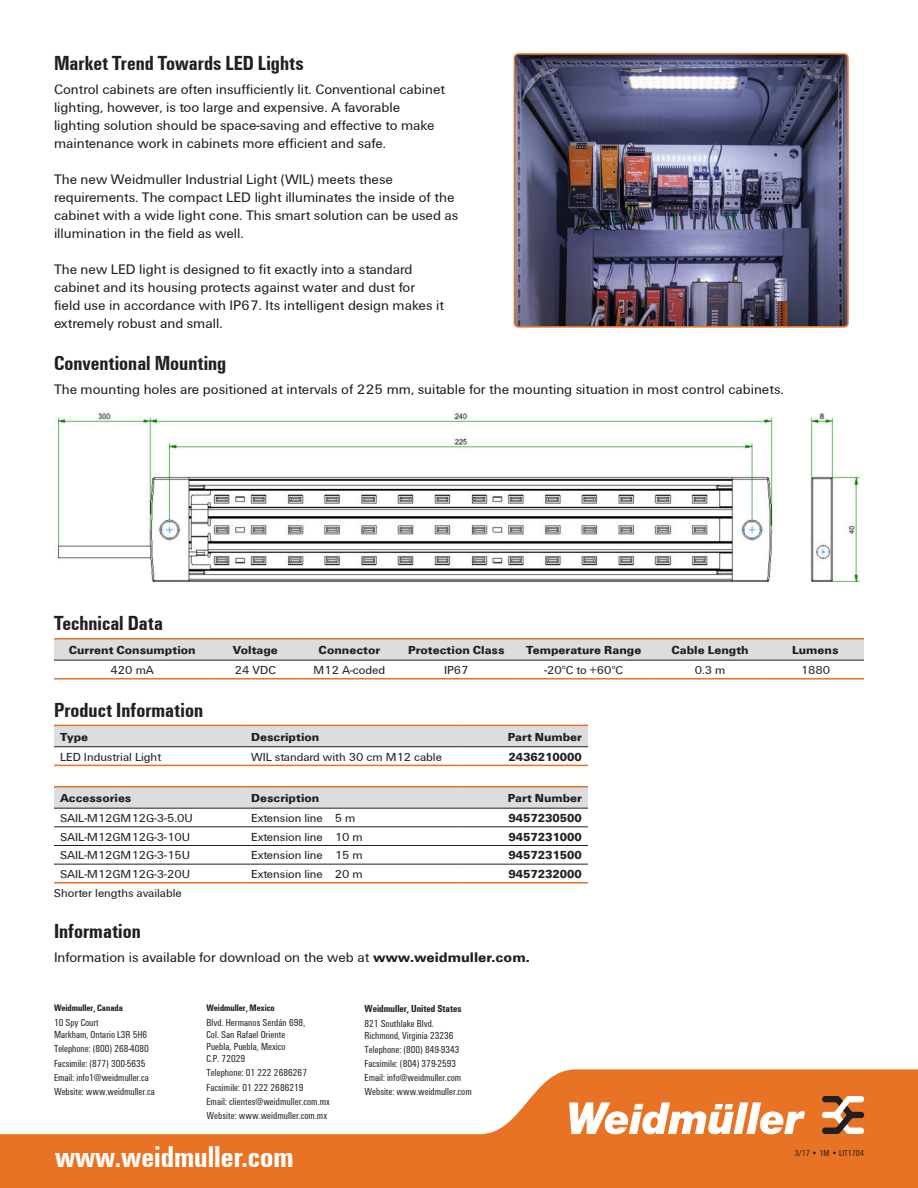
<style>
.page{position:relative;width:918px;height:1188px;background:#fff}
.page>*{position:absolute;margin:0;border:0;box-sizing:border-box;transform-origin:0 0}
.t1{font:700 30.9px "Weidmueller Condensed";color:#fff}
.t2{font:700 21px "Weidmueller Condensed";color:#231f20}
.t3{font:14.25px/18px "Weidmueller";color:#231f20}
.t4{font:12px "Weidmueller";color:#231f20}
.t5{font:700 12px "Weidmueller";color:#231f20}
.t6{font:10.5px/14.1px "Weidmueller Condensed";color:#231f20}
.t7{font:700 10.5px "Weidmueller Condensed";color:#231f20}
.t8{font:700 9.75px "Weidmueller Condensed";color:#231f20}
.t9{font:9px "Weidmueller Condensed";color:#231f20}
.s1{font-weight:700}
</style>
<div class="page">
<svg style="left:0;top:1069px;width:918px;height:119px;fill:#e97324"></svg>
<svg style="left:569px;top:1102px;width:236px;height:32px"></svg>
<svg style="left:822px;top:1096px;width:42px;height:38px"></svg>
<img style="left:57px;top:413px;width:803px;height:170px">
<svg style="left:54px;top:726px;width:534px;height:82px;fill:#dcdddf"></svg>
<hr style="left:54px;top:746px;width:191px;height:1px;background:#231f20">
<hr style="left:245px;top:746px;width:216px;height:1px;background:#231f20">
<hr style="left:461px;top:746px;width:127px;height:1px;background:#231f20">
<hr style="left:54px;top:808px;width:191px;height:1px;background:#231f20">
<hr style="left:245px;top:808px;width:216px;height:1px;background:#231f20">
<hr style="left:461px;top:808px;width:127px;height:1px;background:#231f20">
<hr style="left:54px;top:725px;width:191px;height:1px;background:#e97324">
<hr style="left:245px;top:725px;width:216px;height:1px;background:#e97324">
<hr style="left:461px;top:725px;width:127px;height:1px;background:#e97324">
<hr style="left:54px;top:765px;width:191px;height:1px;background:#e97324">
<hr style="left:245px;top:765px;width:216px;height:1px;background:#e97324">
<hr style="left:461px;top:765px;width:127px;height:1px;background:#e97324">
<hr style="left:54px;top:786px;width:191px;height:2px;background:#e97324">
<hr style="left:245px;top:786px;width:216px;height:2px;background:#e97324">
<hr style="left:461px;top:786px;width:127px;height:2px;background:#e97324">
<hr style="left:54px;top:882px;width:191px;height:2px;background:#e97324">
<hr style="left:245px;top:882px;width:216px;height:2px;background:#e97324">
<hr style="left:461px;top:882px;width:127px;height:2px;background:#e97324">
<hr style="left:54px;top:826px;width:191px;height:1px;background:#231f20">
<hr style="left:245px;top:826px;width:216px;height:1px;background:#231f20">
<hr style="left:461px;top:826px;width:127px;height:1px;background:#231f20">
<hr style="left:54px;top:845px;width:191px;height:1px;background:#231f20">
<hr style="left:245px;top:845px;width:216px;height:1px;background:#231f20">
<hr style="left:461px;top:845px;width:127px;height:1px;background:#231f20">
<hr style="left:54px;top:864px;width:191px;height:1px;background:#231f20">
<hr style="left:245px;top:864px;width:216px;height:1px;background:#231f20">
<hr style="left:461px;top:864px;width:127px;height:1px;background:#231f20">
<div style="left:54px;top:640px;width:810px;height:20px;background:#dcdddf"></div>
<hr style="left:54px;top:660px;width:157px;height:1px;background:#231f20">
<hr style="left:211px;top:660px;width:89px;height:1px;background:#231f20">
<hr style="left:300px;top:660px;width:99px;height:1px;background:#231f20">
<hr style="left:399px;top:660px;width:115px;height:1px;background:#231f20">
<hr style="left:514px;top:660px;width:139px;height:1px;background:#231f20">
<hr style="left:653px;top:660px;width:114px;height:1px;background:#231f20">
<hr style="left:767px;top:660px;width:97px;height:1px;background:#231f20">
<hr style="left:54px;top:638px;width:157px;height:2px;background:#e97324">
<hr style="left:211px;top:638px;width:89px;height:2px;background:#e97324">
<hr style="left:300px;top:638px;width:99px;height:2px;background:#e97324">
<hr style="left:399px;top:638px;width:115px;height:2px;background:#e97324">
<hr style="left:514px;top:638px;width:139px;height:2px;background:#e97324">
<hr style="left:653px;top:638px;width:114px;height:2px;background:#e97324">
<hr style="left:767px;top:638px;width:97px;height:2px;background:#e97324">
<hr style="left:54px;top:678px;width:157px;height:2px;background:#e97324">
<hr style="left:211px;top:678px;width:89px;height:2px;background:#e97324">
<hr style="left:300px;top:678px;width:99px;height:2px;background:#e97324">
<hr style="left:399px;top:678px;width:115px;height:2px;background:#e97324">
<hr style="left:514px;top:678px;width:139px;height:2px;background:#e97324">
<hr style="left:653px;top:678px;width:114px;height:2px;background:#e97324">
<hr style="left:767px;top:678px;width:97px;height:2px;background:#e97324">
<img style="left:514px;top:54px;width:332px;height:271px">
<div style="left:514px;top:53px;width:335px;height:275px;border:2px solid #e97324;border-radius:4px"></div>
<h2 class="t2" style="left:54px;top:48px;width:251px">Market Trend Towards LED Lights</h2>
<p class="t3" style="left:54px;top:80px;width:393px">Control cabinets are often insufficiently lit. Conventional cabinet lighting, however, is too large and expensive. A favorable lighting solution should be space-saving and effective to make maintenance work in cabinets more efficient and safe.</p>
<p class="t3" style="left:54px;top:170px;width:406px">The new Weidmuller Industrial Light (WIL) meets these requirements. The compact LED light illuminates the inside of the cabinet with a wide light cone. This smart solution can be used as illumination in the field as well.</p>
<p class="t3" style="left:54px;top:260px;width:391px">The new LED light is designed to fit exactly into a standard cabinet and its housing protects against water and dust for field use in accordance with IP67. Its intelligent design makes it extremely robust and small.</p>
<h2 class="t2" style="left:54px;top:348px;width:174px">Conventional Mounting</h2>
<p class="t3" style="left:54px;top:379px;width:731px">The mounting holes are positioned at intervals of 225 mm, suitable for the mounting situation in most control cabinets.</p>
<h2 class="t2" style="left:54px;top:608px;width:111px">Technical Data</h2>
<p class="t5" style="left:69px;top:641px;width:128px">Current Consumption</p>
<p class="t5" style="left:233px;top:641px;width:46px">Voltage</p>
<p class="t5" style="left:319px;top:641px;width:63px">Connector</p>
<p class="t5" style="left:408px;top:641px;width:98px">Protection Class</p>
<p class="t5" style="left:526px;top:641px;width:117px">Temperature Range</p>
<p class="t5" style="left:671px;top:641px;width:79px">Cable Length</p>
<p class="t5" style="left:792px;top:641px;width:48px">Lumens</p>
<p class="t4" style="left:111px;top:662px;width:45px">420 mA</p>
<p class="t4" style="left:235px;top:662px;width:43px">24 VDC</p>
<p class="t4" style="left:314px;top:662px;width:73px">M12 A-coded</p>
<p class="t4" style="left:444px;top:662px;width:26px">IP67</p>
<p class="t4" style="left:544px;top:662px;width:80px">-20°C to +60°C</p>
<p class="t4" style="left:695px;top:662px;width:32px">0.3 m</p>
<p class="t4" style="left:801px;top:662px;width:31px">1880</p>
<h2 class="t2" style="left:54px;top:695px;width:151px">Product Information</h2>
<p class="t5" style="left:60px;top:728px;width:30px">Type</p>
<p class="t5" style="left:251px;top:728px;width:70px">Description</p>
<p class="t5" style="left:508px;top:728px;width:76px">Part Number</p>
<p class="t4" style="left:60px;top:749px;width:103px">LED Industrial Light</p>
<p class="t4" style="left:251px;top:749px;width:192px">WIL standard with 30 cm M12 cable</p>
<p class="t5" style="left:508px;top:748px;width:75px">2436210000</p>
<p class="t5" style="left:60px;top:789px;width:73px">Accessories</p>
<p class="t5" style="left:251px;top:789px;width:70px">Description</p>
<p class="t5" style="left:508px;top:789px;width:76px">Part Number</p>
<p class="t4" style="left:60px;top:810px;width:134px">SAIL-M12GM12G-3-5.0U</p>
<p class="t4" style="left:251px;top:810px;width:106px">Extension line 5 m</p>
<p class="t5" style="left:508px;top:809px;width:75px">9457230500</p>
<p class="t4" style="left:60px;top:829px;width:132px">SAIL-M12GM12G-3-10U</p>
<p class="t4" style="left:251px;top:829px;width:113px">Extension line 10 m</p>
<p class="t5" style="left:508px;top:828px;width:75px">9457231000</p>
<p class="t4" style="left:60px;top:848px;width:132px">SAIL-M12GM12G-3-15U</p>
<p class="t4" style="left:251px;top:848px;width:113px">Extension line 15 m</p>
<p class="t5" style="left:508px;top:847px;width:75px">9457231500</p>
<p class="t4" style="left:60px;top:866px;width:132px">SAIL-M12GM12G-3-20U</p>
<p class="t4" style="left:251px;top:866px;width:113px">Extension line 20 m</p>
<p class="t5" style="left:508px;top:865px;width:75px">9457232000</p>
<p class="t4" style="left:54px;top:885px;width:129px">Shorter lengths available</p>
<h2 class="t2" style="left:54px;top:916px;width:88px">Information</h2>
<p class="t3" style="left:54px;top:947px;width:477px">Information is available for download on the web at <span class="s1">www.weidmuller.com.</span></p>
<p class="t8" style="left:54px;top:1001px;width:70px">Weidmuller, Canada</p>
<p class="t6" style="left:54px;top:1016px;width:95px;line-height:12px">10 Spy Court<br>Markham, Ontario L3R 5H6</p>
<p class="t6" style="left:54px;top:1041px;width:102px">Telephone: (800) 268-4080<br>Facsimile: (877) 300-5635<br>Email: info1@weidmuller.ca<br>Website: www.weidmuller.ca</p>
<p class="t8" style="left:206px;top:1001px;width:70px">Weidmuller, Mexico</p>
<p class="t6" style="left:206px;top:1016px;width:100px;line-height:12px">Blvd. Hermanos Serdán 698,<br>Col. San Rafael Oriente<br>Puebla, Puebla, Mexico<br>C.P. 72029</p>
<p class="t6" style="left:206px;top:1065px;width:125px">Telephone: 01 222 2686267<br>Facsimile: 01 222 2686219<br>Email: clientes@weidmuller.com.mx<br>Website: www.weidmuller.com.mx</p>
<h1 class="t1" style="left:55px;top:1135px;width:240px">www.weidmuller.com</h1>
<p class="t7" style="left:365px;top:1001px;width:99px">Weidmuller, United States</p>
<p class="t6" style="left:365px;top:1017px;width:90px;line-height:12px">821 Southlake Blvd.<br>Richmond, Virginia 23236</p>
<p class="t6" style="left:365px;top:1042px;width:109px">Telephone: (800) 849-9343<br>Facsimile: (804) 379-2593<br>Email: info@weidmuller.com<br>Website: www.weidmuller.com</p>
<p class="t9" style="left:795px;top:1147px;width:71px">3/17 • 1M • LIT1704</p>
</div>
